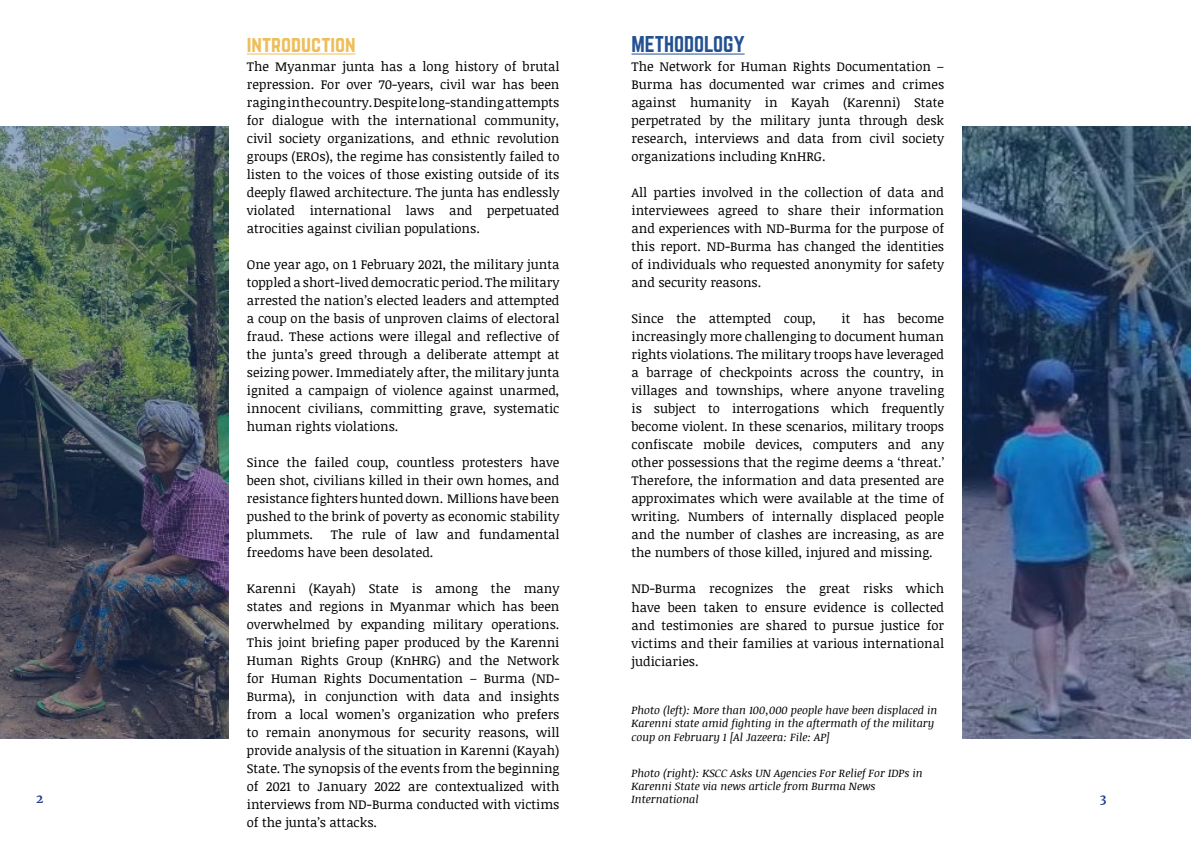
<style>
.page{position:relative;width:1191px;height:842px;background:#fff}
.page>*{position:absolute;margin:0;border:0;box-sizing:border-box;transform-origin:0 0}
.t1{font:20px "Norwester";color:#edbe5a}
.t2{font:20px "Norwester";color:#245191}
.t3{font:13px/18px "Noticia Text";color:#000;text-align:justify}
.t4{font:700 12px "Merriweather";color:#25408f}
.t5{font:italic 11px/13.2px "Noticia Text";color:#000}
</style>
<div class="page">
<hr style="left:247px;top:53px;width:108px;height:1px;background:#edbe5a">
<hr style="left:631px;top:54px;width:113px;height:1px;background:#245191">
<img style="left:0;top:127px;width:229px;height:612px">
<img style="left:962px;top:127px;width:229px;height:612px">
<h1 class="t1" style="left:247px;top:34px;width:110px">introduction</h1>
<h1 class="t2" style="left:631px;top:35px;width:115px">METHODOLOGY</h1>
<p class="t3" style="left:247px;top:57px;width:314px">The Myanmar junta has a long history of brutal repression. For over 70-years, civil war has been raging in the country. Despite long-standing attempts for dialogue with the international community, civil society organizations, and ethnic revolution groups (EROs), the regime has consistently failed to listen to the voices of those existing outside of its deeply flawed architecture. The junta has endlessly violated international laws and perpetuated atrocities against civilian populations.</p>
<p class="t3" style="left:247px;top:255px;width:314px">One year ago, on 1 February 2021, the military junta toppled a short-lived democratic period. The military arrested the nation’s elected leaders and attempted a coup on the basis of unproven claims of electoral fraud. These actions were illegal and reflective of the junta’s greed through a deliberate attempt at seizing power. Immediately after, the military junta ignited a campaign of violence against unarmed, innocent civilians, committing grave, systematic human rights violations.</p>
<p class="t3" style="left:247px;top:453px;width:314px">Since the failed coup, countless protesters have been shot, civilians killed in their own homes, and resistance fighters hunted down. Millions have been pushed to the brink of poverty as economic stability plummets.</p>
<p class="t3" style="left:631px;top:57px;width:314px">The Network for Human Rights Documentation – Burma has documented war crimes and crimes against humanity in Kayah (Karenni) State perpetrated by the military junta through desk research, interviews and data from civil society organizations including KnHRG.</p>
<p class="t3" style="left:631px;top:183px;width:314px">All parties involved in the collection of data and interviewees agreed to share their information and experiences with ND-Burma for the purpose of this report. ND-Burma has changed the identities of individuals who requested anonymity for safety and security reasons.</p>
<p class="t3" style="left:631px;top:309px;width:186px">Since the attempted coup,</p>
<p class="t3" style="left:631px;top:309px;width:314px;text-indent:210px">it has become increasingly more challenging to document human rights violations. The military troops have leveraged a barrage of checkpoints across the country, in villages and townships, where anyone traveling is subject to interrogations which frequently become violent. In these scenarios, military troops confiscate mobile devices, computers and any other possessions that the regime deems a ‘threat.’ Therefore, the information and data presented are approximates which were available at the time of writing. Numbers of internally displaced people and the number of clashes are increasing, as are the numbers of those killed, injured and missing.</p>
<p class="t3" style="left:631px;top:579px;width:314px">ND-Burma recognizes the great risks which have been taken to ensure evidence is collected and testimonies are shared to pursue justice for victims and their families at various international judiciaries.</p>
<p class="t5" style="left:631px;top:703px;width:307px">Photo (left): More than 100,000 people have been displaced in<br>Karenni state amid fighting in the aftermath of the military coup on February 1 [Al Jazeera: File: AP]</p>
<p class="t5" style="left:631px;top:766px;width:293px">Photo (right): KSCC Asks UN Agencies For Relief For IDPs in<br>Karenni State via news article from Burma News<br>International</p>
<p class="t3" style="left:247px;top:525px;width:314px;text-indent:84px">The rule of law and fundamental freedoms have been desolated.</p>
<p class="t3" style="left:247px;top:579px;width:314px">Karenni (Kayah) State is among the many states and regions in Myanmar which has been overwhelmed by expanding military operations.<br>This joint briefing paper produced by the Karenni Human Rights Group (KnHRG) and the Network for Human Rights Documentation – Burma (ND-Burma), in conjunction with data and insights from a local women’s organization who prefers to remain anonymous for security reasons, will provide analysis of the situation in Karenni (Kayah)<br>State. The synopsis of the events from the beginning of 2021 to January 2022 are contextualized with interviews from ND-Burma conducted with victims of the junta’s attacks.</p>
<p class="t4" style="left:36px;top:790px;width:9px">2</p>
<p class="t4" style="left:1099px;top:790px;width:8px">3</p>
</div>
